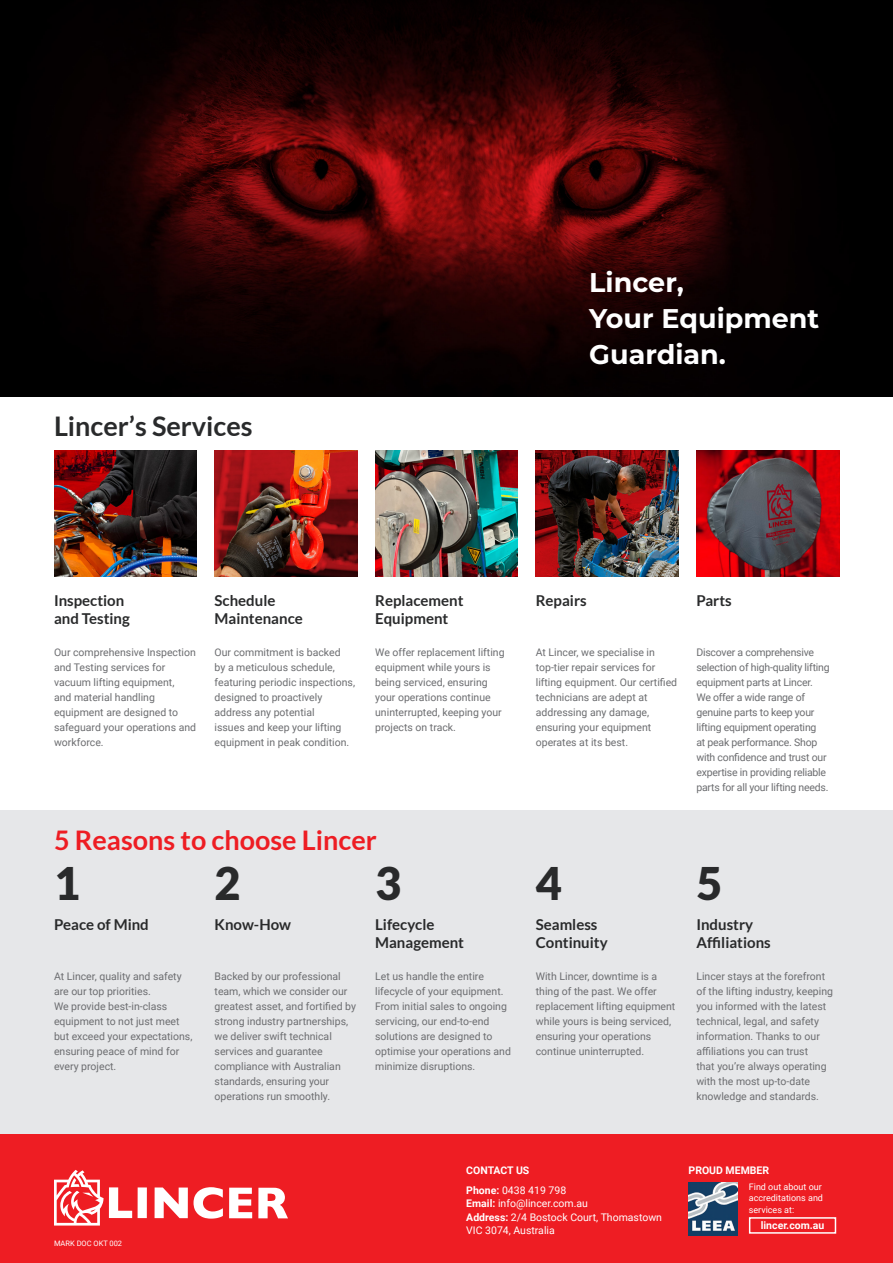
<style>
.page{position:relative;width:893px;height:1263px;background:#fff}
.page>*{position:absolute;margin:0;border:0;box-sizing:border-box;transform-origin:0 0}
.Texto{font:900 45px "Lato";color:#292a2b}
.Valores{font:700 27px "Montserrat";color:#fff}
.Texto-2{font:700 27px "Lato";color:#ee1d23}
.Texto-3{font:700 27px "Lato";color:#292a2b}
.Texto-4{font:700 15px/18px "Lato";color:#292a2b}
.Texto-5{font:10.5px/15px "Roboto";color:#6c6d70}
.Texto-6{font:10.5px/15px "Roboto";letter-spacing:-.02em;color:#6c6d70}
.Texto-7{font:10.5px "Roboto";color:#fff}
.Texto-8{font:700 10.5px "Roboto";color:#fff}
.Texto-9{font:9px/11.2px "Roboto";color:#fff}
.Texto-10{font:7.5px "Roboto";color:#fff}
.s1{font-weight:700}
</style>
<div class="page">
<img style="left:0;top:0;width:893px;height:396px">
<div style="left:0;top:810px;width:893px;height:324px;background:#e6e7e9"></div>
<img style="left:536px;top:450px;width:142px;height:126px">
<img style="left:375px;top:450px;width:143px;height:126px">
<img style="left:696px;top:450px;width:143px;height:126px">
<img style="left:54px;top:450px;width:143px;height:126px">
<img style="left:215px;top:450px;width:142px;height:126px">
<div style="left:0;top:1134px;width:893px;height:129px;background:#ee1d23"></div>
<div style="left:138px;top:1187px;width:9px;height:31px;background:#fff"></div>
<svg style="left:155px;top:1187px;width:33px;height:31px"></svg>
<svg style="left:194px;top:1187px;width:29px;height:31px"></svg>
<svg style="left:229px;top:1188px;width:23px;height:30px"></svg>
<svg style="left:258px;top:1188px;width:30px;height:30px"></svg>
<svg style="left:54px;top:1170px;width:78px;height:55px"></svg>
<div style="left:749px;top:1217px;width:87px;height:17px;border:2px solid #fff"></div>
<img style="left:688px;top:1183px;width:50px;height:52px">
<p class="Texto-3" style="left:54px;top:411px;width:200px">Lincer’s Services</p>
<p class="Valores" style="left:589px;top:265px;width:96px">Lincer,</p>
<p class="Valores" style="left:589px;top:301px;width:231px">Your Equipment</p>
<p class="Valores" style="left:589px;top:337px;width:138px">Guardian.</p>
<p class="Texto-4" style="left:215px;top:591px;width:90px">Schedule<br>Maintenance</p>
<p class="Texto-4" style="left:375px;top:591px;width:90px">Replacement<br>Equipment</p>
<p class="Texto-4" style="left:54px;top:591px;width:72px">Inspection</p>
<p class="Texto-4" style="left:536px;top:591px;width:52px">Repairs</p>
<p class="Texto-4" style="left:696px;top:591px;width:37px">Parts</p>
<p class="Texto-4" style="left:54px;top:609px;width:77px">and Testing</p>
<p class="Texto-5" style="left:54px;top:644px;width:143px">Our comprehensive Inspection</p>
<p class="Texto-5" style="left:54px;top:659px;width:144px">and Testing services for vacuum lifting equipment,<br>and material handling equipment are designed to safeguard your operations and workforce.</p>
<p class="Texto-5" style="left:215px;top:644px;width:142px">Our commitment is backed<br>by a meticulous schedule, featuring periodic inspections, designed to proactively address any potential<br>issues and keep your lifting equipment in peak condition.</p>
<p class="Texto-5" style="left:375px;top:644px;width:131px">We offer replacement lifting equipment while yours is being serviced, ensuring your operations continue uninterrupted, keeping your projects on track.</p>
<p class="Texto-5" style="left:536px;top:644px;width:143px">At Lincer, we specialise in top-tier repair services for lifting equipment. Our certified technicians are adept at addressing any damage, ensuring your equipment operates at its best.</p>
<p class="Texto-6" style="left:696px;top:644px;width:135px">Discover a comprehensive selection of high-quality lifting equipment parts at Lincer.<br>We offer a wide range of genuine parts to keep your lifting equipment operating<br>at peak performance. Shop with confidence and trust our expertise in providing reliable parts for all your lifting needs.</p>
<p class="Texto-2" style="left:54px;top:824px;width:324px">5 Reasons to choose Lincer</p>
<p class="Texto" style="left:215px;top:857px;width:28px">2</p>
<p class="Texto" style="left:375px;top:857px;width:28px">3</p>
<p class="Texto" style="left:536px;top:857px;width:28px">4</p>
<p class="Texto" style="left:696px;top:857px;width:28px">5</p>
<p class="Texto" style="left:54px;top:857px;width:28px">1</p>
<p class="Texto-4" style="left:54px;top:915px;width:96px">Peace of Mind</p>
<p class="Texto-4" style="left:215px;top:915px;width:78px">Know-How</p>
<p class="Texto-4" style="left:375px;top:915px;width:90px">Lifecycle<br>Management</p>
<p class="Texto-4" style="left:536px;top:915px;width:73px">Seamless<br>Continuity</p>
<p class="Texto-4" style="left:696px;top:915px;width:76px">Industry<br>Affiliations</p>
<p class="Texto-5" style="left:54px;top:968px;width:140px">At Lincer, quality and safety are our top priorities.<br>We provide best-in-class equipment to not just meet but exceed your expectations, ensuring peace of mind for every project.</p>
<p class="Texto-5" style="left:215px;top:968px;width:143px">Backed by our professional team, which we consider our greatest asset, and fortified by strong industry partnerships, we deliver swift technical services and guarantee compliance with Australian standards, ensuring your operations run smoothly.</p>
<p class="Texto-5" style="left:375px;top:968px;width:137px">Let us handle the entire lifecycle of your equipment.<br>From initial sales to ongoing servicing, our end-to-end solutions are designed to optimise your operations and minimize disruptions.</p>
<p class="Texto-5" style="left:536px;top:968px;width:141px">With Lincer, downtime is a thing of the past. We offer replacement lifting equipment while yours is being serviced, ensuring your operations continue uninterrupted.</p>
<p class="Texto-5" style="left:696px;top:968px;width:138px">Lincer stays at the forefront of the lifting industry, keeping you informed with the latest technical, legal, and safety information. Thanks to our affiliations you can trust<br>that you’re always operating with the most up-to-date knowledge and standards.</p>
<p class="Texto-8" style="left:466px;top:1163px;width:65px">CONTACT US</p>
<p class="Texto-8" style="left:688px;top:1163px;width:82px">PROUD MEMBER</p>
<p class="Texto-10" style="left:54px;top:1238px;width:70px">MARK DOC OKT 002</p>
<p class="Texto-7" style="left:466px;top:1183px;width:101px"><span class="s1">Phone:</span> 0438 419 798</p>
<p class="Texto-7" style="left:466px;top:1196px;width:123px"><span class="s1">Email:</span> info@lincer.com.au</p>
<p class="Texto-7" style="left:466px;top:1210px;width:197px"><span class="s1">Address:</span> 2/4 Bostock Court, Thomastown</p>
<p class="Texto-7" style="left:466px;top:1223px;width:90px">VIC 3074, Australia</p>
<p class="Texto-9" style="left:749px;top:1181px;width:76px">Find out about our accreditations and services at:</p>
<p class="Texto-8" style="left:761px;top:1218px;width:65px">lincer.com.au</p>
</div>
